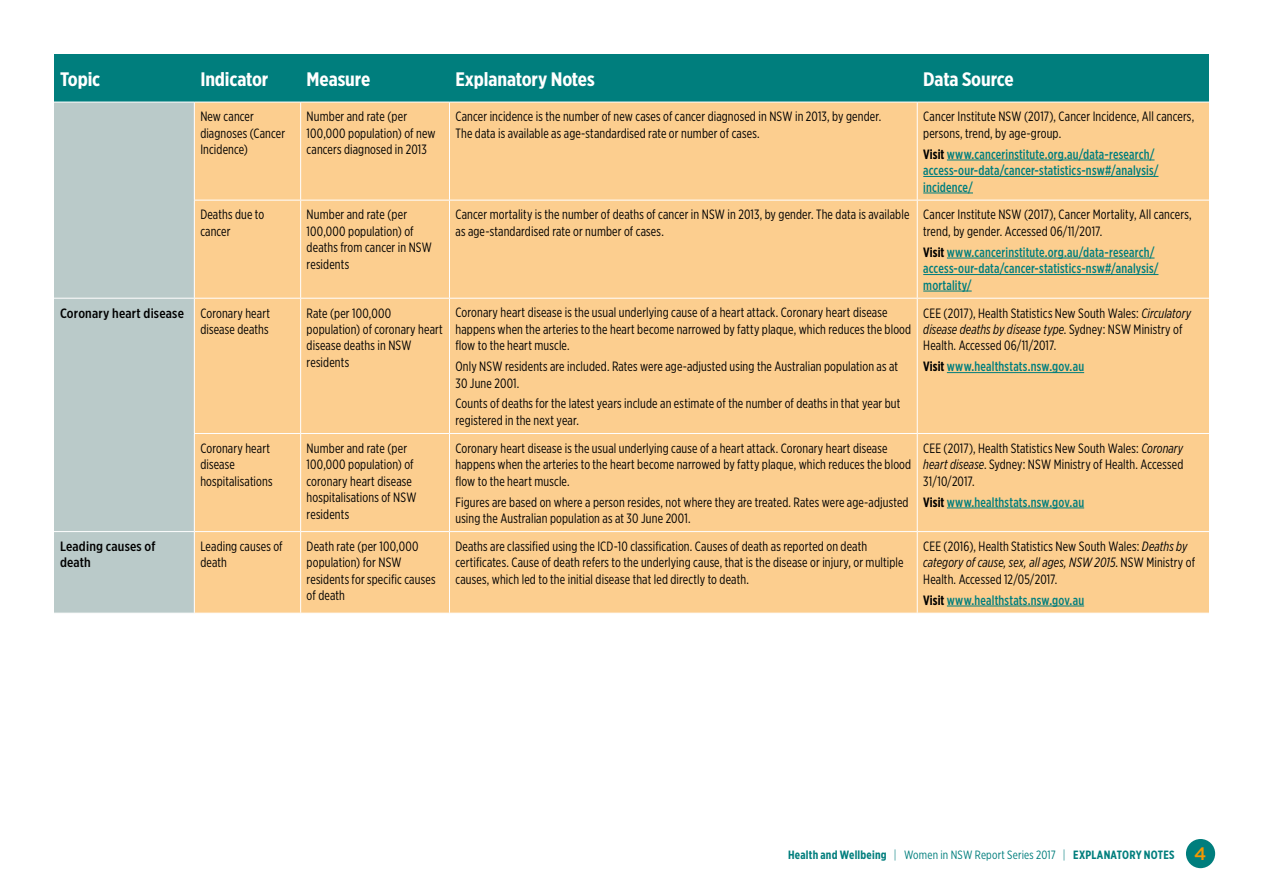
<style>
.page{position:relative;width:1263px;height:893px;background:#fff}
.page>*{position:absolute;margin:0;border:0;box-sizing:border-box;transform-origin:0 0}
.t1{font:700 19.5px "Gotham X Narrow";letter-spacing:-.01em;color:#fff;scale:1.07 1}
.t2{font:13.5px/16.5px "Gotham X Narrow";letter-spacing:.01em;color:#000;scale:.95 1}
.t3{font:500 13.5px/16.5px "Gotham X Narrow";letter-spacing:.015em;color:#007e7d;scale:.94 1}
.t4{font:500 13.5px/16.5px "Gotham X Narrow";letter-spacing:.015em;color:#000;scale:1.07 1}
.t5{font:700 12px "Gotham X Narrow";letter-spacing:.02em;color:#007e7d}
.s1{font-weight:700;color:#000}
.s2{font-weight:500}
.s3{font-style:italic}
.s4{font-family:"Gotham";font-weight:300}
.s5{font-weight:400}
.s6{font-family:"Gotham";font-weight:500;font-size:18px;color:#f49800}
</style>
<div class="page">
<div style="left:1186px;top:839px;width:29px;height:29px;background:#007e7d;border-radius:50%"></div>
<div style="left:54px;top:54px;width:1155px;height:48px;background:#007e7d"></div>
<div style="left:54px;top:103px;width:140px;height:510px;background:#bacac9"></div>
<div style="left:195px;top:103px;width:1014px;height:510px;background:#fcce8f"></div>
<hr style="left:300px;top:102px;width:1px;height:98px;background:#fff">
<hr style="left:449px;top:102px;width:1px;height:98px;background:#fff">
<hr style="left:917px;top:102px;width:1px;height:98px;background:#fff">
<hr style="left:194px;top:200px;width:107px;height:1px;background:#fff">
<hr style="left:301px;top:200px;width:148px;height:1px;background:#fff">
<hr style="left:300px;top:200px;width:1px;height:98px;background:#fff">
<hr style="left:449px;top:200px;width:468px;height:1px;background:#fff">
<hr style="left:449px;top:200px;width:1px;height:98px;background:#fff">
<hr style="left:917px;top:200px;width:292px;height:1px;background:#fff">
<hr style="left:917px;top:200px;width:1px;height:98px;background:#fff">
<hr style="left:300px;top:299px;width:1px;height:134px;background:#fff">
<hr style="left:449px;top:299px;width:1px;height:134px;background:#fff">
<hr style="left:917px;top:299px;width:1px;height:134px;background:#fff">
<hr style="left:300px;top:434px;width:1px;height:97px;background:#fff">
<hr style="left:449px;top:434px;width:1px;height:97px;background:#fff">
<hr style="left:917px;top:434px;width:1px;height:97px;background:#fff">
<hr style="left:54px;top:298px;width:140px;height:1px;background:#fff">
<hr style="left:194px;top:298px;width:107px;height:1px;background:#fff">
<hr style="left:301px;top:298px;width:148px;height:1px;background:#fff">
<hr style="left:449px;top:298px;width:468px;height:1px;background:#fff">
<hr style="left:917px;top:298px;width:292px;height:1px;background:#fff">
<hr style="left:194px;top:433px;width:107px;height:1px;background:#fff">
<hr style="left:301px;top:433px;width:148px;height:1px;background:#fff">
<hr style="left:449px;top:433px;width:468px;height:1px;background:#fff">
<hr style="left:917px;top:433px;width:292px;height:1px;background:#fff">
<hr style="left:54px;top:531px;width:140px;height:1px;background:#fff">
<hr style="left:194px;top:531px;width:107px;height:1px;background:#fff">
<hr style="left:301px;top:531px;width:148px;height:1px;background:#fff">
<hr style="left:449px;top:531px;width:468px;height:1px;background:#fff">
<hr style="left:917px;top:531px;width:292px;height:1px;background:#fff">
<hr style="left:300px;top:532px;width:1px;height:81px;background:#fff">
<hr style="left:449px;top:532px;width:1px;height:81px;background:#fff">
<hr style="left:917px;top:532px;width:1px;height:81px;background:#fff">
<hr style="left:947px;top:160px;width:207px;height:1px;background:#007e7d">
<hr style="left:923px;top:176px;width:235px;height:1px;background:#007e7d">
<hr style="left:923px;top:193px;width:50px;height:1px;background:#007e7d">
<hr style="left:947px;top:258px;width:207px;height:1px;background:#007e7d">
<hr style="left:923px;top:274px;width:235px;height:1px;background:#007e7d">
<hr style="left:923px;top:291px;width:49px;height:1px;background:#007e7d">
<hr style="left:947px;top:372px;width:137px;height:1px;background:#007e7d">
<hr style="left:947px;top:508px;width:137px;height:1px;background:#007e7d">
<hr style="left:947px;top:606px;width:137px;height:1px;background:#007e7d">
<h1 class="t1" style="left:60px;top:67px;width:39px">Topic</h1>
<h1 class="t1" style="left:200px;top:67px;width:65px">Indicator</h1>
<h1 class="t1" style="left:307px;top:67px;width:61px">Measure</h1>
<h1 class="t1" style="left:455px;top:67px;width:132px">Explanatory Notes</h1>
<h1 class="t1" style="left:923px;top:67px;width:86px">Data Source</h1>
<p class="t2" style="left:200px;top:108px;width:91px">New cancer diagnoses (Cancer<br>Incidence)</p>
<p class="t2" style="left:307px;top:108px;width:137px">Number and rate (per<br>100,000 population) of new cancers diagnosed in 2013</p>
<p class="t2" style="left:455px;top:108px;width:450px">Cancer incidence is the number of new cases of cancer diagnosed in NSW in 2013, by gender.<br>The data is available as age-standardised rate or number of cases.</p>
<p class="t2" style="left:923px;top:108px;width:287px">Cancer Institute NSW (2017), Cancer Incidence, All cancers, persons, trend, by age-group.</p>
<p class="t3" style="left:923px;top:145px;width:252px"><span class="s1">Visit</span> www.cancerinstitute.org.au/data-research/ access-our-data/cancer-statistics-nsw#/analysis/ incidence/</p>
<p class="t2" style="left:200px;top:206px;width:69px">Deaths due to cancer</p>
<p class="t2" style="left:307px;top:206px;width:133px">Number and rate (per<br>100,000 population) of deaths from cancer in NSW residents</p>
<p class="t2" style="left:455px;top:206px;width:479px">Cancer mortality is the number of deaths of cancer in NSW in 2013, by gender. The data is available as age-standardised rate or number of cases.</p>
<p class="t2" style="left:923px;top:206px;width:284px">Cancer Institute NSW (2017), Cancer Mortality, All cancers, trend, by gender. Accessed 06/11/2017.</p>
<p class="t3" style="left:923px;top:244px;width:252px"><span class="s1">Visit</span> www.cancerinstitute.org.au/data-research/ access-our-data/cancer-statistics-nsw#/analysis/ mortality/</p>
<p class="t2" style="left:60px;top:304px;width:223px;text-align:right"><span class="s2">Coronary heart disease</span> Coronary heart disease deaths</p>
<p class="t2" style="left:307px;top:304px;width:145px">Rate (per 100,000 population) of coronary heart disease deaths in NSW residents</p>
<p class="t2" style="left:455px;top:304px;width:481px">Coronary heart disease is the usual underlying cause of a heart attack. Coronary heart disease happens when the arteries to the heart become narrowed by fatty plaque, which reduces the blood flow to the heart muscle.</p>
<p class="t2" style="left:455px;top:358px;width:467px">Only NSW residents are included. Rates were age-adjusted using the Australian population as at<br>30 June 2001.</p>
<p class="t2" style="left:455px;top:395px;width:470px">Counts of deaths for the latest years include an estimate of the number of deaths in that year but registered in the next year.</p>
<p class="t2" style="left:200px;top:440px;width:78px">Coronary heart disease hospitalisations</p>
<p class="t2" style="left:307px;top:440px;width:117px">Number and rate (per<br>100,000 population) of coronary heart disease hospitalisations of NSW residents</p>
<p class="t2" style="left:455px;top:440px;width:481px">Coronary heart disease is the usual underlying cause of a heart attack. Coronary heart disease happens when the arteries to the heart become narrowed by fatty plaque, which reduces the blood flow to the heart muscle.</p>
<p class="t2" style="left:455px;top:493px;width:478px">Figures are based on where a person resides, not where they are treated. Rates were age-adjusted using the Australian population as at 30 June 2001.</p>
<p class="t2" style="left:923px;top:304px;width:283px">CEE (2017), Health Statistics New South Wales: <span class="s3">Circulatory disease deaths by disease type</span>. Sydney: NSW Ministry of<br>Health. Accessed 06/11/2017.</p>
<p class="t3" style="left:923px;top:358px;width:173px"><span class="s1">Visit</span> www.healthstats.nsw.gov.au</p>
<p class="t2" style="left:923px;top:440px;width:275px;text-align:justify">CEE (2017), Health Statistics New South Wales: <span class="s3">Coronary heart disease</span>. Sydney: NSW Ministry of Health. Accessed 31/10/2017.</p>
<p class="t3" style="left:923px;top:493px;width:173px"><span class="s1">Visit</span> www.healthstats.nsw.gov.au</p>
<p class="t4" style="left:60px;top:538px;width:91px">Leading causes of death</p>
<p class="t2" style="left:200px;top:538px;width:88px">Leading causes of death</p>
<p class="t2" style="left:307px;top:538px;width:137px">Death rate (per 100,000 population) for NSW residents for specific causes of death</p>
<p class="t2" style="left:455px;top:538px;width:473px">Deaths are classified using the ICD-10 classification. Causes of death as reported on death certificates. Cause of death refers to the underlying cause, that is the disease or injury, or multiple causes, which led to the initial disease that led directly to death.</p>
<p class="t2" style="left:923px;top:538px;width:288px">CEE (2016), Health Statistics New South Wales: <span class="s3">Deaths by category of cause, sex, all ages, NSW 2015</span>. NSW Ministry of<br>Health. Accessed 12/05/2017.</p>
<p class="t3" style="left:923px;top:591px;width:173px"><span class="s1">Visit</span> www.healthstats.nsw.gov.au</p>
<p class="t5" style="left:788px;top:847px;width:420px">Health and Wellbeing <span class="s4">|</span> <span class="s5">Women in NSW Report Series 2017</span> <span class="s4">|</span> EXPLANATORY NOTES <span class="s6">4</span></p>
</div>
